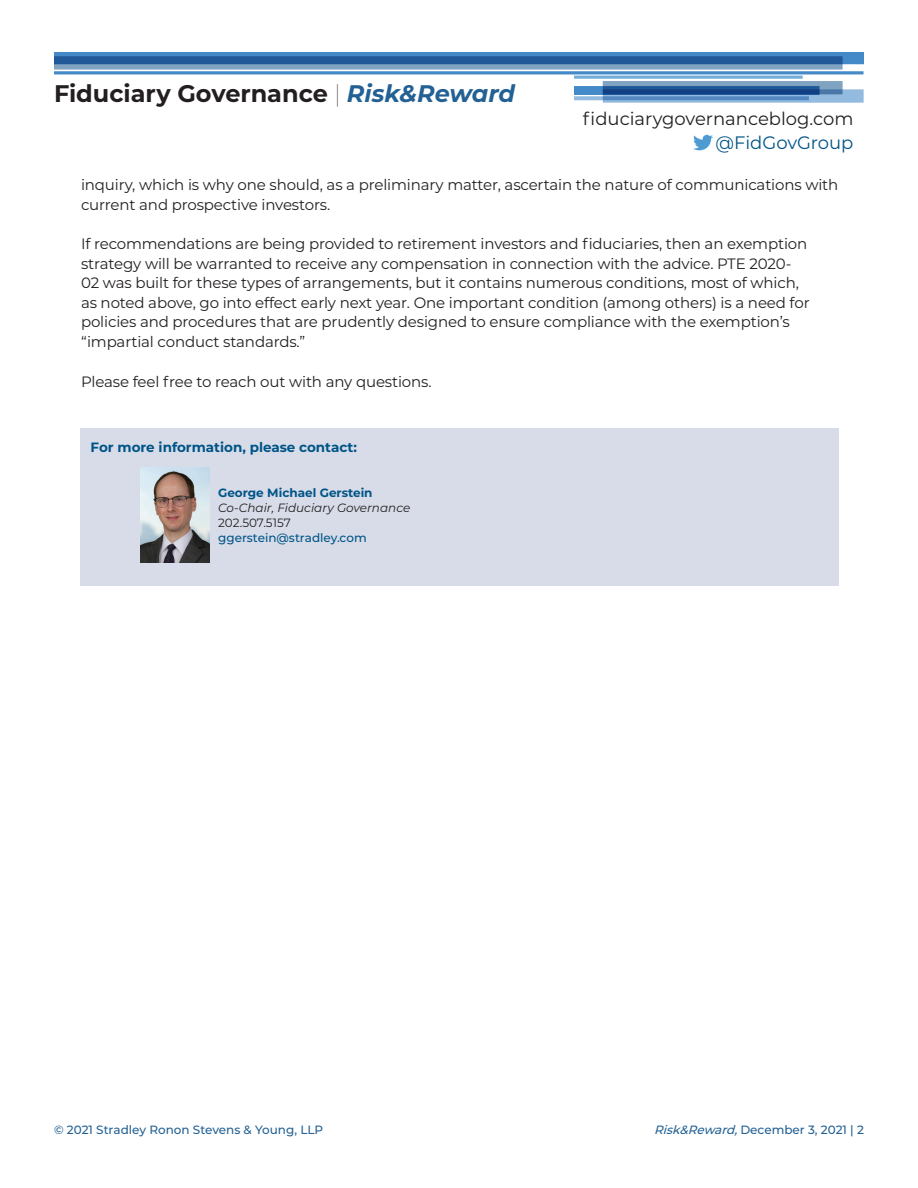
<style>
.page{position:relative;width:918px;height:1188px;background:#fff}
.page>*{position:absolute;margin:0;border:0;box-sizing:border-box;transform-origin:0 0}
.t1{font:700 24px "Montserrat";color:#231f20}
.t2{font:18px "Montserrat";color:#231f20}
.t3{font:18px "Montserrat";color:#005487}
.t4{font:15px/19.5px "Montserrat";letter-spacing:-.01em;color:#231f20}
.t5{font:700 13.5px "Montserrat";color:#005487}
.t6{font:500 12px "Montserrat";color:#236194}
.t7{font:italic 12px "Montserrat";color:#231f20}
.t8{font:500 12px "Montserrat";color:#005487}
.t9{font:700 12px "Montserrat";color:#005487}
.t10{font:12px "Montserrat";color:#231f20}
.s1{font-weight:100}
.s2{font-style:italic;color:#236194}
.s3{font-style:italic}
</style>
<div class="page">
<svg style="left:603px;top:94px;width:261px;height:9px"></svg>
<svg style="left:574px;top:94px;width:246px;height:1px"></svg>
<svg style="left:574px;top:96px;width:235px;height:4px"></svg>
<svg style="left:54px;top:52px;width:810px;height:42px;background:#608ebd"></svg>
<div style="left:54px;top:75px;width:520px;height:33px;background:#fff"></div>
<img style="left:694px;top:134px;width:18px;height:17px">
<div style="left:80px;top:428px;width:758px;height:157px;background:#d7dce8"></div>
<img style="left:140px;top:467px;width:70px;height:96px">
<h1 class="t1" style="left:54px;top:76px;width:463px">Fiduciary Governance <span class="s1">|</span> <span class="s2">Risk&amp;Reward</span></h1>
<p class="t2" style="left:583px;top:106px;width:272px">fiduciarygovernanceblog.com</p>
<p class="t3" style="left:716px;top:130px;width:139px">@FidGovGroup</p>
<p class="t4" style="left:81px;top:174px;width:759px">inquiry, which is why one should, as a preliminary matter, ascertain the nature of communications with current and prospective investors.</p>
<p class="t4" style="left:81px;top:234px;width:730px">If recommendations are being provided to retirement investors and fiduciaries, then an exemption strategy will be warranted to receive any compensation in connection with the advice. PTE 2020- 02 was built for these types of arrangements, but it contains numerous conditions, most of which, as noted above, go into effect early next year. One important condition (among others) is a need for policies and procedures that are prudently designed to ensure compliance with the exemption’s “impartial conduct standards.”</p>
<p class="t4" style="left:81px;top:371px;width:352px">Please feel free to reach out with any questions.</p>
<p class="t5" style="left:91px;top:437px;width:268px">For more information, please contact:</p>
<p class="t9" style="left:218px;top:484px;width:156px">George Michael Gerstein</p>
<p class="t7" style="left:218px;top:499px;width:194px">Co-Chair, Fiduciary Governance</p>
<p class="t10" style="left:218px;top:514px;width:74px">202.507.5157</p>
<p class="t8" style="left:218px;top:529px;width:150px">ggerstein@stradley.com</p>
<p class="t6" style="left:54px;top:1121px;width:271px">© 2021 Stradley Ronon Stevens &amp; Young, LLP</p>
<p class="t6" style="left:654px;top:1121px;width:211px"><span class="s3">Risk&amp;Reward,</span>D e ce m b e r 3 , 2 021 | 2</p>
</div>
